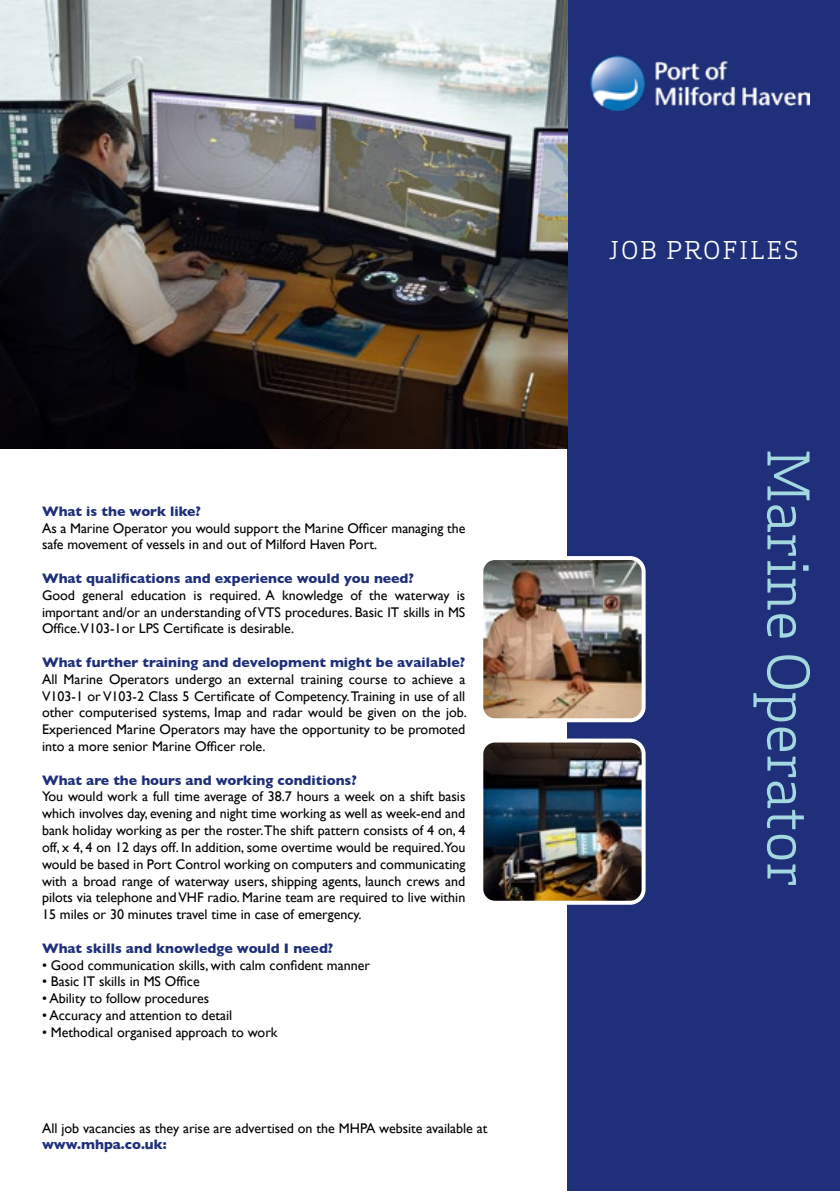
<style>
.page{position:relative;width:840px;height:1191px;background:#fff}
.page>*{position:absolute;margin:0;border:0;box-sizing:border-box;transform-origin:0 0}
.t1{font:56px "Milford Waterfront Serif";color:#a4d8e0}
.t2{font:24px "Milford Waterfront Serif";letter-spacing:.1em;color:#fff}
.t3{font:14px/16.8px "Gill Sans";color:#000;text-align:justify}
.t4{font:700 14px "Gill Sans";color:#1f2f79}
</style>
<div class="page">
<div style="left:567px;top:0;width:272px;height:1191px;background:#1f2f79"></div>
<img style="left:0;top:0;width:567px;height:448px">
<img style="left:484px;top:561px;width:159px;height:159px">
<div style="left:479px;top:556px;width:166px;height:166px;border:4px solid #fff;border-radius:14px"></div>
<img style="left:484px;top:743px;width:159px;height:159px">
<div style="left:479px;top:738px;width:166px;height:166px;border:4px solid #fff;border-radius:14px"></div>
<img style="left:590px;top:55px;width:218px;height:55px">
<p class="t4" style="left:42px;top:500px;width:160px">What is the work like?</p>
<p class="t3" style="left:42px;top:519px;width:424px">As a Marine Operator you would support the Marine Officer managing the safe movement of vessels in and out of Milford Haven Port.</p>
<p class="t4" style="left:42px;top:567px;width:373px">What qualifications and experience would you need?</p>
<p class="t3" style="left:42px;top:586px;width:424px">Good general education is required. A knowledge of the waterway is important and/or an understanding of VTS procedures. Basic IT skills in MS Office.V103-1or LPS Certificate is desirable.</p>
<p class="t4" style="left:42px;top:651px;width:424px">What further training and development might be available?</p>
<p class="t3" style="left:42px;top:670px;width:426px">All Marine Operators undergo an external training course to achieve a V103-1 or V103-2 Class 5 Certificate of Competency. Training in use of all other computerised systems, Imap and radar would be given on the job.<br>Experienced Marine Operators may have the opportunity to be promoted into a more senior Marine Officer role.</p>
<p class="t4" style="left:42px;top:769px;width:316px">What are the hours and working conditions?</p>
<p class="t3" style="left:42px;top:788px;width:424px">You would work a full time average of 38.7 hours a week on a shift basis which involves day, evening and night time working as well as week-end and bank holiday working as per the roster.The shift pattern consists of 4 on, 4 off, x 4, 4 on 12 days off. In addition, some overtime would be required.You would be based in Port Control working on computers and communicating with a broad range of waterway users, shipping agents, launch crews and pilots via telephone and VHF radio. Marine team are required to live within 15 miles or 30 minutes travel time in case of emergency.</p>
<p class="t4" style="left:42px;top:937px;width:293px">What skills and knowledge would I need?</p>
<p class="t3" style="left:42px;top:956px;width:329px">• Good communication skills, with calm confident manner</p>
<p class="t3" style="left:42px;top:973px;width:159px">• Basic IT skills in MS Office</p>
<p class="t3" style="left:42px;top:990px;width:168px">• Ability to follow procedures</p>
<p class="t3" style="left:42px;top:1006px;width:191px">• Accuracy and attention to detail</p>
<p class="t3" style="left:42px;top:1023px;width:237px">• Methodical organised approach to work</p>
<p class="t3" style="left:42px;top:1119px;width:447px">All job vacancies as they arise are advertised on the MHPA website available at</p>
<p class="t4" style="left:42px;top:1133px;width:126px">www.mhpa.co.uk:</p>
<h2 class="t2" style="left:608px;top:232px;width:191px">JOB PROFILES</h2>
<h1 class="t1" style="left:830px;top:449px;width:440px;rotate:90deg">Marine Operator</h1>
</div>
